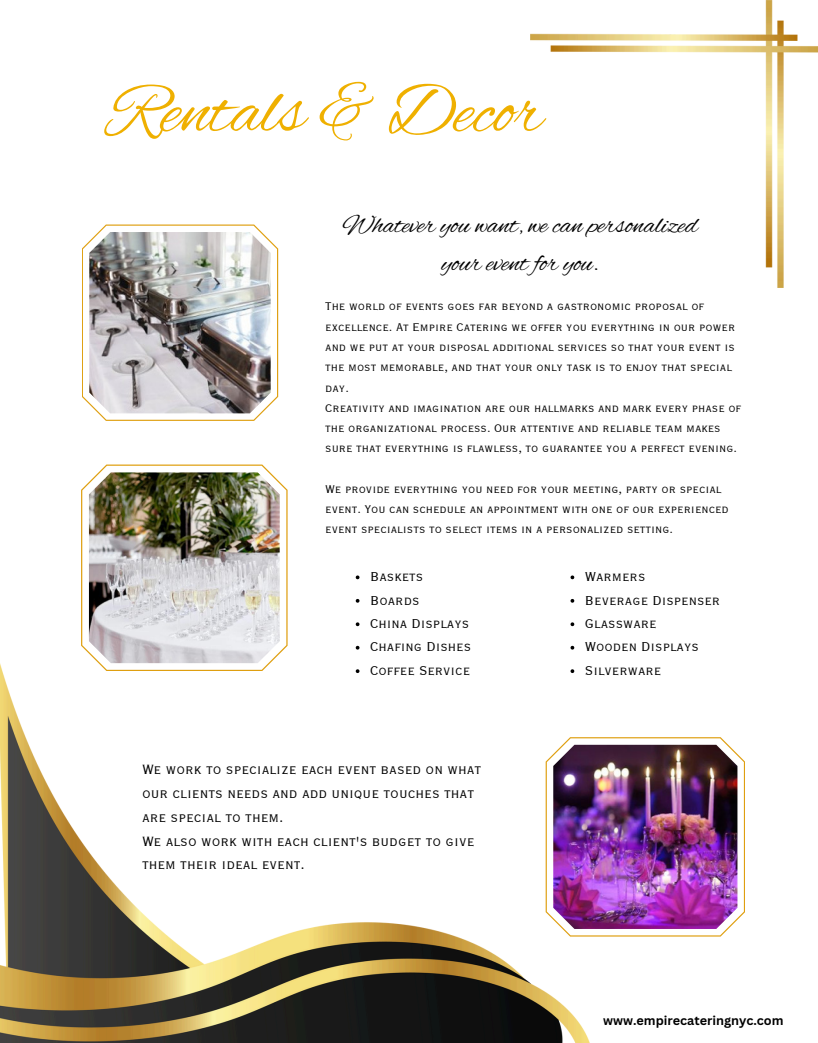
<style>
.page{position:relative;width:818px;height:1043px;background:#fff}
.page>*{position:absolute;margin:0;border:0;box-sizing:border-box;transform-origin:0 0}
.t1{font:73.75px "Alex Brush";letter-spacing:-.005em;color:#efb000}
.t2{font:27.12px/37.9px "Alex Brush";color:#000;text-align:center}
.t3{font:17.5px/23.8px "Copperplate Gothic LT Pro 29 BC";color:#000}
.t4{font:16.75px "Copperplate Gothic LT Pro 29 BC";color:#000}
.t5{font:14.5px/20.2px "Copperplate Gothic LT Pro 29 BC";color:#000}
.t6{font:700 12.62px "Canva Sans";color:#000}
</style>
<div class="page">
<img style="left:0;top:663px;width:589px;height:379px">
<img style="left:531px;top:0;width:286px;height:287px">
<img style="left:545px;top:737px;width:200px;height:199px">
<img style="left:82px;top:224px;width:196px;height:197px">
<img style="left:81px;top:464px;width:206px;height:207px">
<svg style="left:356px;top:575px;width:3px;height:4px"></svg>
<svg style="left:356px;top:622px;width:3px;height:4px"></svg>
<svg style="left:356px;top:669px;width:3px;height:4px"></svg>
<svg style="left:570px;top:575px;width:4px;height:4px"></svg>
<svg style="left:570px;top:599px;width:4px;height:3px"></svg>
<svg style="left:570px;top:622px;width:4px;height:4px"></svg>
<svg style="left:570px;top:646px;width:4px;height:3px"></svg>
<svg style="left:570px;top:669px;width:4px;height:4px"></svg>
<p class="t1" style="left:107px;top:70px;width:437px">Rentals &amp; Decor</p>
<h1 class="t2" style="left:342px;top:208px;width:357px">Whatever you want, we can personalized your event for you.</h1>
<p class="t5" style="left:325px;top:297px;width:417px">The world of events goes far beyond a gastronomic proposal of excellence. At Empire Catering we offer you everything in our power and we put at your disposal additional services so that your event is the most memorable, and that your only task is to enjoy that special day.<br>Creativity and imagination are our hallmarks and mark every phase of the organizational process. Our attentive and reliable team makes sure that everything is flawless, to guarantee you a perfect evening.</p>
<p class="t5" style="left:325px;top:479px;width:405px">We provide everything you need for your meeting, party or special event. You can schedule an appointment with one of our experienced event specialists to select items in a personalized setting.</p>
<p class="t4" style="left:370px;top:569px;width:54px">Baskets</p>
<p class="t4" style="left:370px;top:592px;width:51px">Boards</p>
<p class="t4" style="left:370px;top:616px;width:101px">China Displays</p>
<p class="t4" style="left:370px;top:639px;width:102px">Chafing Dishes</p>
<p class="t4" style="left:370px;top:662px;width:101px">Coffee Service</p>
<p class="t3" style="left:142px;top:758px;width:341px">We work to specialize each event based on what our clients needs and add unique touches that are special to them.<br>We also work with each client's budget to give them their ideal event.</p>
<p class="t4" style="left:585px;top:569px;width:62px">Warmers</p>
<p class="t4" style="left:585px;top:592px;width:137px">Beverage Dispenser</p>
<h3 class="t4" style="left:585px;top:616px;width:73px">Glassware</h3>
<p class="t4" style="left:585px;top:639px;width:115px">Wooden Displays</p>
<p class="t4" style="left:585px;top:662px;width:78px">Silverware</p>
<p class="t6" style="left:603px;top:1011px;width:182px">www.empirecateringnyc.com</p>
</div>
